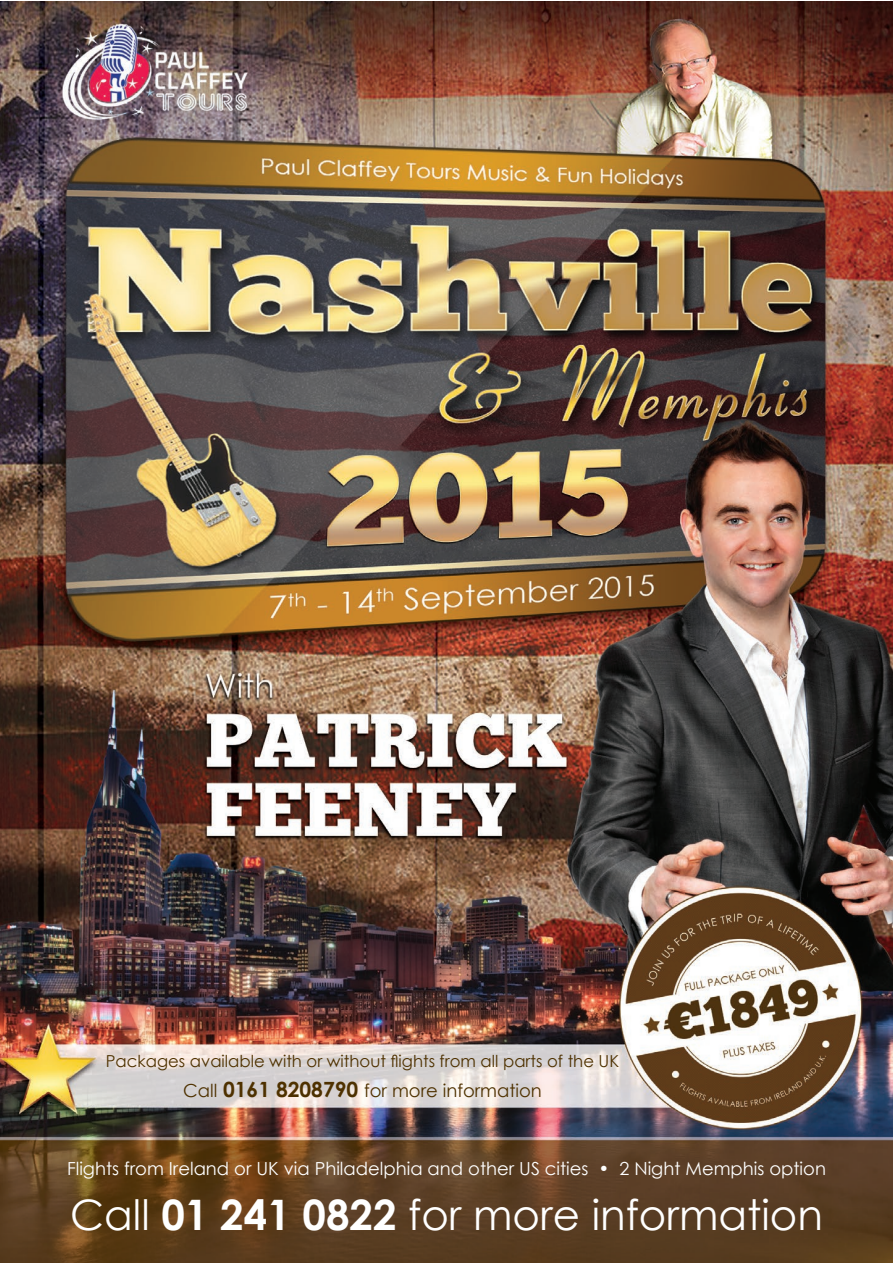
<style>
.page{position:relative;width:893px;height:1263px;background:#fff}
.page>*{position:absolute;margin:0;border:0;box-sizing:border-box;transform-origin:0 0}
.t1{font:42px "Century Gothic";color:#fff}
.t2{font:18px "Century Gothic";color:#fff}
.t3{font:18px "Century Gothic";color:#4e3100}
.t4{font:16.5px "Century Gothic";color:#4e3100}
.s1{font-weight:700;font-size:21px}
.s2{font-weight:700}
</style>
<div class="page">
<img style="left:0;top:1px;width:892px;height:1262px">
<p class="t4" style="left:106px;top:1050px;width:515px">Packages available with or without flights from all parts of the UK</p>
<p class="t3" style="left:183px;top:1078px;width:360px">Call <span class="s1">0161 8208790</span> for more information</p>
<p class="t2" style="left:67px;top:1157px;width:760px">Flights from Ireland or UK via Philadelphia and other US cities • 2 Night Memphis option</p>
<h1 class="t1" style="left:70px;top:1188px;width:754px">Call <span class="s2">01 241 0822</span> for more information</h1>
</div>
